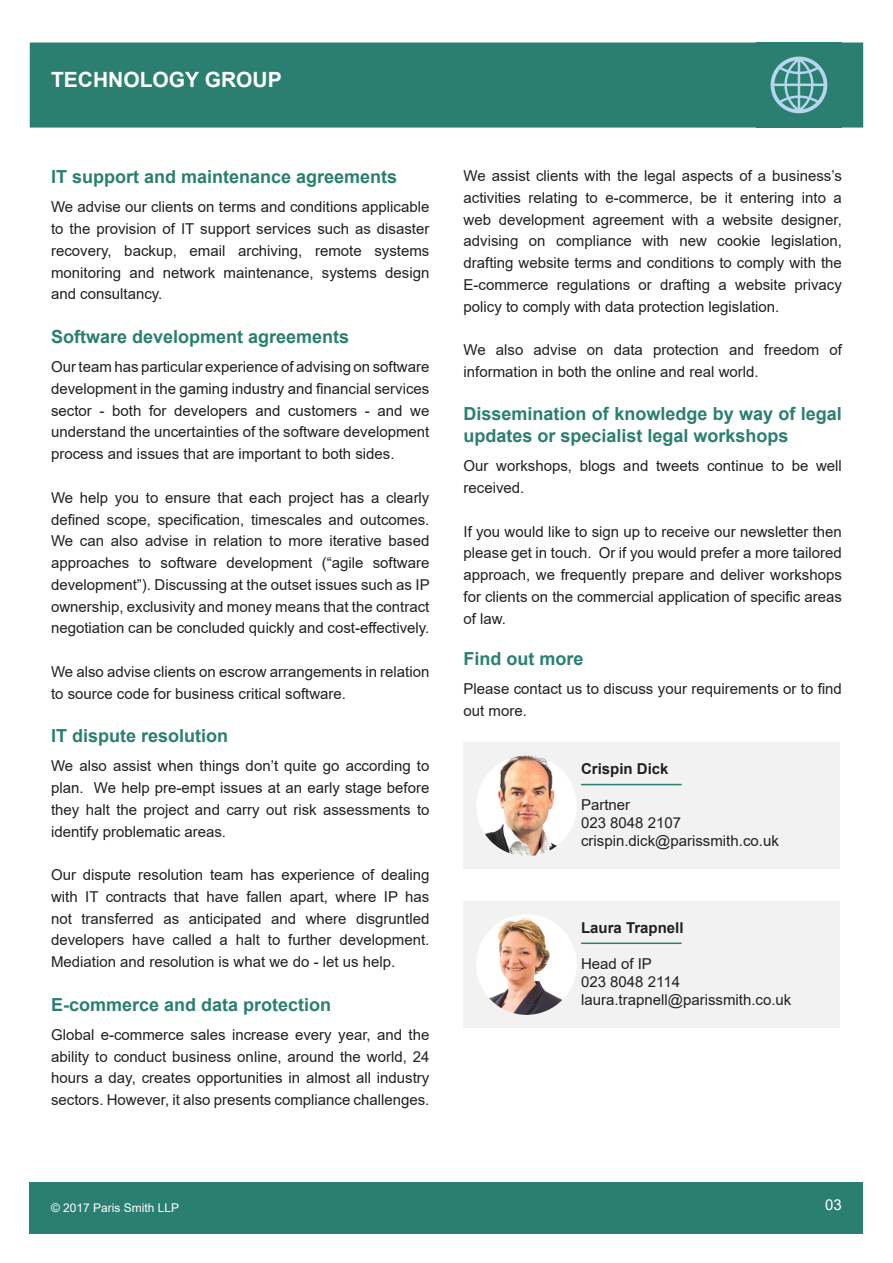
<style>
.page{position:relative;width:893px;height:1263px;background:#fff}
.page>*{position:absolute;margin:0;border:0;box-sizing:border-box;transform-origin:0 0}
.t1{font:700 21px "Arial";color:#fff}
.Body_copy{font:700 18px/21.8px "Arial";color:#2a7f70}
.Body_copy-2{font:15px/21.8px "Arial";color:#231f20;text-align:justify}
.Staff_entry{font:15px "Arial";color:#231f20}
.Staff_name{font:700 15px "Arial";color:#231f20}
.t2{font:15px "Arial";color:#fff}
.t3{font:12px "Arial";color:#fff}
</style>
<div class="page">
<div style="left:30px;top:1182px;width:833px;height:51px;background:#2a7f70"></div>
<div style="left:30px;top:43px;width:833px;height:85px;background:#2a7f70;border:2px solid #2a7f70"></div>
<img style="left:757px;top:43px;width:85px;height:85px">
<div style="left:463px;top:901px;width:377px;height:126px;background:#f2f2f2"></div>
<img style="left:476px;top:914px;width:101px;height:101px;border-radius:50px">
<hr style="left:581px;top:942px;width:101px;height:2px;background:#2a7f70">
<div style="left:463px;top:743px;width:377px;height:126px;background:#f2f2f2"></div>
<img style="left:476px;top:755px;width:101px;height:101px;border-radius:50px">
<hr style="left:581px;top:784px;width:101px;height:1px;background:#2a7f70">
<p class="t1" style="left:51px;top:65px;width:232px">TECHNOLOGY GROUP</p>
<p class="Body_copy" style="left:51px;top:166px;width:348px">IT support and maintenance agreements</p>
<p class="Body_copy-2" style="left:51px;top:196px;width:380px">We advise our clients on terms and conditions applicable to the provision of IT support services such as disaster recovery, backup, email archiving, remote systems monitoring and network maintenance, systems design and consultancy.</p>
<p class="Body_copy" style="left:51px;top:326px;width:300px">Software development agreements</p>
<p class="Body_copy-2" style="left:51px;top:356px;width:380px">Our team has particular experience of advising on software development in the gaming industry and financial services sector - both for developers and customers - and we understand the uncertainties of the software development process and issues that are important to both sides.</p>
<p class="Body_copy-2" style="left:51px;top:486px;width:380px">We help you to ensure that each project has a clearly defined scope, specification, timescales and outcomes.<br>We can also advise in relation to more iterative based approaches to software development (“agile software development”). Discussing at the outset issues such as IP ownership, exclusivity and money means that the contract negotiation can be concluded quickly and cost-effectively.</p>
<p class="Body_copy-2" style="left:51px;top:660px;width:380px">We also advise clients on escrow arrangements in relation to source code for business critical software.</p>
<p class="Body_copy" style="left:51px;top:725px;width:179px">IT dispute resolution</p>
<p class="Body_copy-2" style="left:51px;top:755px;width:380px">We also assist when things don’t quite go according to plan. We help pre-empt issues at an early stage before they halt the project and carry out risk assessments to identify problematic areas.</p>
<p class="Body_copy-2" style="left:51px;top:864px;width:380px">Our dispute resolution team has experience of dealing with IT contracts that have fallen apart, where IP has not transferred as anticipated and where disgruntled developers have called a halt to further development.<br>Mediation and resolution is what we do - let us help.</p>
<p class="Body_copy" style="left:51px;top:993px;width:282px">E-commerce and data protection</p>
<p class="Body_copy-2" style="left:51px;top:1023px;width:380px">Global e-commerce sales increase every year, and the ability to conduct business online, around the world, 24 hours a day, creates opportunities in almost all industry sectors. However, it also presents compliance challenges.</p>
<p class="Body_copy-2" style="left:463px;top:165px;width:380px">We assist clients with the legal aspects of a business’s activities relating to e-commerce, be it entering into a web development agreement with a website designer, advising on compliance with new cookie legislation, drafting website terms and conditions to comply with the E-commerce regulations or drafting a website privacy policy to comply with data protection legislation.</p>
<p class="Body_copy-2" style="left:463px;top:339px;width:380px">We also advise on data protection and freedom of information in both the online and real world.</p>
<p class="Body_copy" style="left:463px;top:403px;width:380px">Dissemination of knowledge by way of legal updates or specialist legal workshops</p>
<p class="Body_copy-2" style="left:463px;top:455px;width:380px">Our workshops, blogs and tweets continue to be well received.</p>
<p class="Body_copy-2" style="left:463px;top:520px;width:380px">If you would like to sign up to receive our newsletter then please get in touch. Or if you would prefer a more tailored approach, we frequently prepare and deliver workshops for clients on the commercial application of specific areas of law.</p>
<p class="Body_copy" style="left:463px;top:648px;width:122px">Find out more</p>
<p class="Body_copy-2" style="left:463px;top:678px;width:380px">Please contact us to discuss your requirements or to find out more.</p>
<p class="Staff_name" style="left:581px;top:758px;width:89px">Crispin Dick</p>
<p class="Staff_entry" style="left:581px;top:795px;width:51px">Partner</p>
<p class="Staff_entry" style="left:581px;top:813px;width:102px">023 8048 2107</p>
<p class="Staff_entry" style="left:581px;top:831px;width:199px">crispin.dick@parissmith.co.uk</p>
<p class="Staff_name" style="left:581px;top:917px;width:104px">Laura Trapnell</p>
<p class="Staff_entry" style="left:581px;top:953px;width:72px">Head of IP</p>
<p class="Staff_entry" style="left:581px;top:971px;width:100px">023 8048 2114</p>
<p class="Staff_entry" style="left:581px;top:989px;width:212px">laura.trapnell@parissmith.co.uk</p>
<p class="t3" style="left:51px;top:1200px;width:130px">© 2017 Paris Smith LLP</p>
<p class="t2" style="left:825px;top:1194px;width:18px">03</p>
</div>
